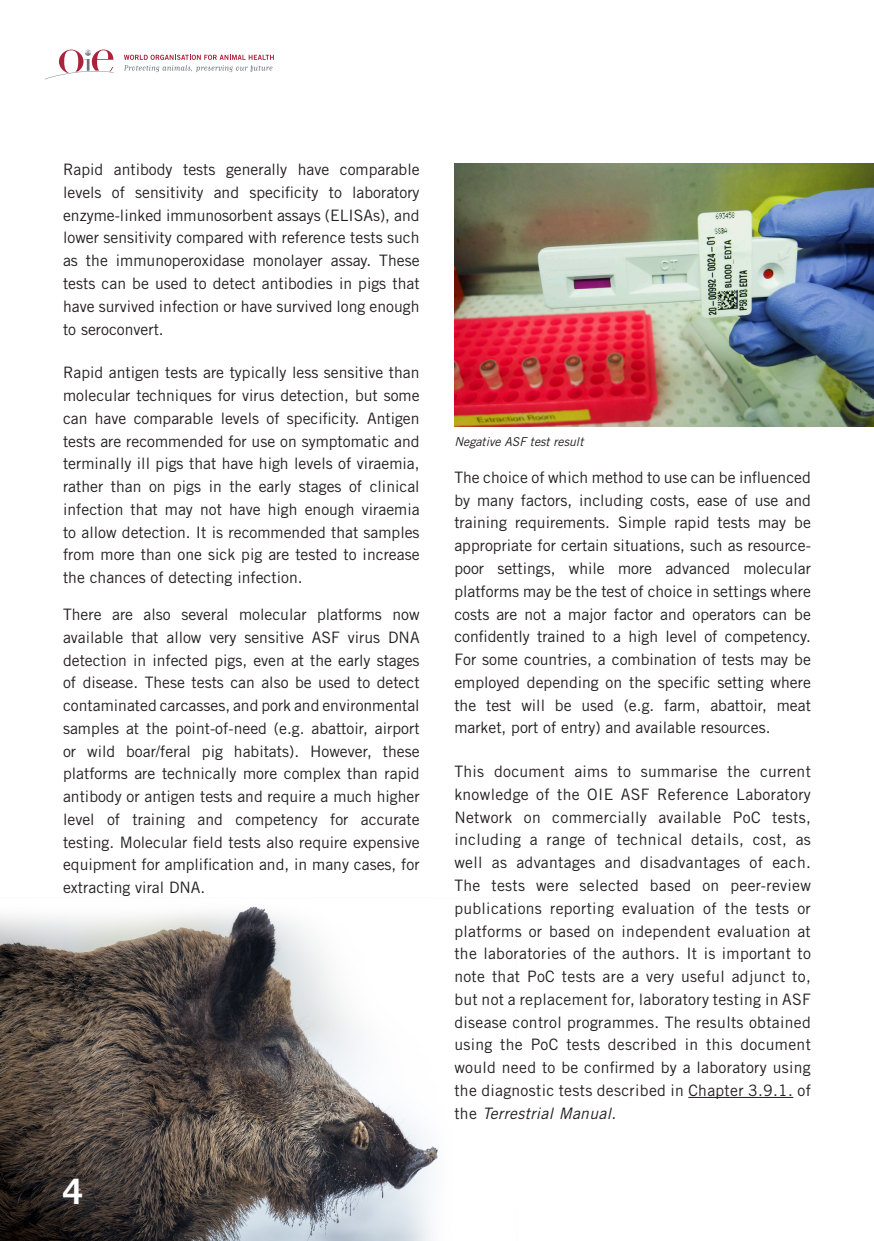
<style>
.page{position:relative;width:874px;height:1241px;background:#fff}
.page>*{position:absolute;margin:0;border:0;box-sizing:border-box;transform-origin:0 0}
.t1{font:700 35px "Trade Gothic LT Std";color:#fff}
.t2{font:15.75px/22.8px "Trade Gothic LT Std";color:#231f20;text-align:justify}
.t3{font:italic 12.25px "Trade Gothic LT Std";color:#231f20}
.s1{font-style:italic}
</style>
<div class="page">
<svg style="left:45px;top:49px;width:69px;height:30px"></svg>
<svg style="left:124px;top:55px;width:150px;height:17px"></svg>
<img style="left:0;top:906px;width:438px;height:334px">
<hr style="left:688px;top:1096px;width:104px;height:1px;background:#231f20">
<img style="left:454px;top:164px;width:419px;height:263px">
<p class="t2" style="left:63px;top:158px;width:358px">Rapid antibody tests generally have comparable levels of sensitivity and specificity to laboratory enzyme-linked immunosorbent assays (ELISAs), and lower sensitivity compared with reference tests such as the immunoperoxidase monolayer assay. These tests can be used to detect antibodies in pigs that have survived infection or have survived long enough to seroconvert.</p>
<p class="t2" style="left:63px;top:361px;width:358px">Rapid antigen tests are typically less sensitive than molecular techniques for virus detection, but some can have comparable levels of specificity. Antigen tests are recommended for use on symptomatic and terminally ill pigs that have high levels of viraemia, rather than on pigs in the early stages of clinical infection that may not have high enough viraemia to allow detection. It is recommended that samples from more than one sick pig are tested to increase the chances of detecting infection.</p>
<p class="t2" style="left:63px;top:602px;width:358px">There are also several molecular platforms now available that allow very sensitive ASF virus DNA detection in infected pigs, even at the early stages of disease. These tests can also be used to detect contaminated carcasses, and pork and environmental samples at the point-of-need (e.g. abattoir, airport or wild boar/feral pig habitats). However, these platforms are technically more complex than rapid antibody or antigen tests and require a much higher level of training and competency for accurate testing. Molecular field tests also require expensive equipment for amplification and, in many cases, for extracting viral DNA.</p>
<p class="t1" style="left:63px;top:1169px;width:21px">4</p>
<p class="t3" style="left:454px;top:434px;width:130px">Negative ASF test result</p>
<p class="t2" style="left:454px;top:465px;width:358px">The choice of which method to use can be influenced by many factors, including costs, ease of use and training requirements. Simple rapid tests may be appropriate for certain situations, such as resource&shy;poor settings, while more advanced molecular platforms may be the test of choice in settings where costs are not a major factor and operators can be confidently trained to a high level of competency.<br>For some countries, a combination of tests may be employed depending on the specific setting where the test will be used (e.g. farm, abattoir, meat market, port of entry) and available resources.</p>
<p class="t2" style="left:454px;top:759px;width:358px">This document aims to summarise the current knowledge of the OIE ASF Reference Laboratory Network on commercially available PoC tests, including a range of technical details, cost, as well as advantages and disadvantages of each.<br>The tests were selected based on peer-review publications reporting evaluation of the tests or platforms or based on independent evaluation at the laboratories of the authors. It is important to note that PoC tests are a very useful adjunct to, but not a replacement for, laboratory testing in ASF disease control programmes. The results obtained using the PoC tests described in this document would need to be confirmed by a laboratory using the diagnostic tests described in Chapter 3.9.1. of the <span class="s1">Terrestrial Manual</span>.</p>
</div>
